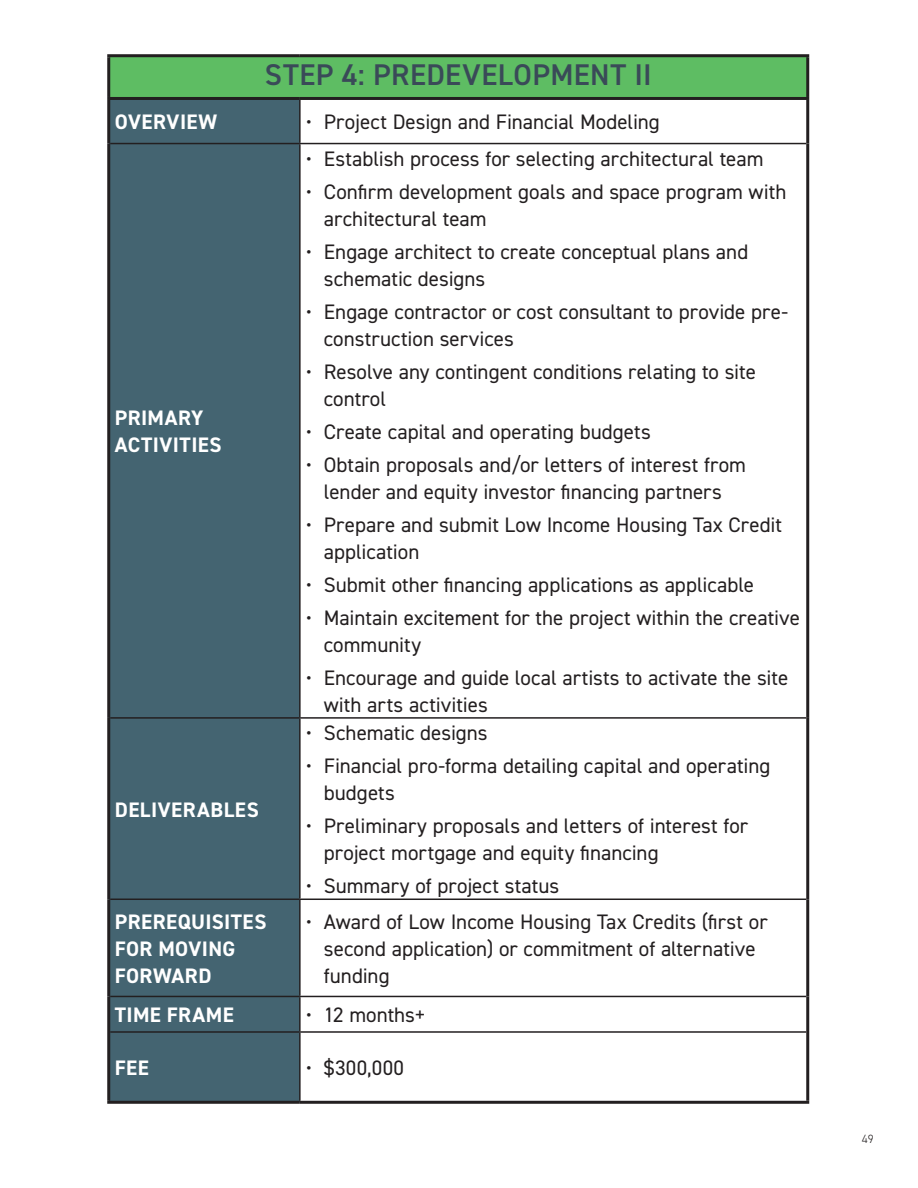
<style>
.page{position:relative;width:918px;height:1188px;background:#fff}
.page>*{position:absolute;margin:0;border:0;box-sizing:border-box;transform-origin:0 0}
.Black_Bold_Lead_in{font:600 30px "DIN2014";letter-spacing:.015em;color:#3a4a58}
.Body_Copy{font:21px/27px "DIN2014";color:#231f20}
.Black_Bold_Lead_in-2{font:700 21px/27px "DIN2014";letter-spacing:.025em;color:#fff}
.t1{font:300 12px "DIN2014";color:#231f20}
</style>
<div class="page">
<div style="left:109px;top:56px;width:699px;height:42px;background:#5ebd63"></div>
<div style="left:110px;top:100px;width:189px;height:1001px;background:#446471"></div>
<hr style="left:299px;top:100px;width:2px;height:43px;background:#231f20">
<hr style="left:110px;top:143px;width:190px;height:1px;background:#231f20">
<hr style="left:300px;top:143px;width:506px;height:1px;background:#231f20">
<hr style="left:299px;top:144px;width:2px;height:573px;background:#231f20">
<hr style="left:110px;top:717px;width:190px;height:2px;background:#231f20">
<hr style="left:300px;top:717px;width:506px;height:2px;background:#231f20">
<hr style="left:299px;top:719px;width:2px;height:180px;background:#231f20">
<hr style="left:110px;top:899px;width:190px;height:1px;background:#231f20">
<hr style="left:300px;top:899px;width:506px;height:1px;background:#231f20">
<hr style="left:299px;top:900px;width:2px;height:96px;background:#231f20">
<hr style="left:110px;top:996px;width:190px;height:1px;background:#231f20">
<hr style="left:300px;top:996px;width:506px;height:1px;background:#231f20">
<hr style="left:299px;top:997px;width:2px;height:34px;background:#231f20">
<hr style="left:110px;top:1031px;width:190px;height:2px;background:#231f20">
<hr style="left:300px;top:1031px;width:506px;height:2px;background:#231f20">
<hr style="left:299px;top:1033px;width:2px;height:68px;background:#231f20">
<hr style="left:806px;top:57px;width:3px;height:40px;background:#231f20">
<hr style="left:107px;top:97px;width:193px;height:3px;background:#231f20">
<hr style="left:300px;top:97px;width:509px;height:3px;background:#231f20">
<hr style="left:107px;top:54px;width:193px;height:3px;background:#231f20">
<hr style="left:107px;top:57px;width:3px;height:40px;background:#231f20">
<hr style="left:300px;top:54px;width:509px;height:3px;background:#231f20">
<hr style="left:107px;top:100px;width:3px;height:44px;background:#231f20">
<hr style="left:806px;top:100px;width:3px;height:44px;background:#231f20">
<hr style="left:107px;top:144px;width:3px;height:574px;background:#231f20">
<hr style="left:806px;top:144px;width:3px;height:574px;background:#231f20">
<hr style="left:107px;top:718px;width:3px;height:181px;background:#231f20">
<hr style="left:806px;top:718px;width:3px;height:181px;background:#231f20">
<hr style="left:107px;top:899px;width:3px;height:97px;background:#231f20">
<hr style="left:806px;top:899px;width:3px;height:97px;background:#231f20">
<hr style="left:107px;top:996px;width:3px;height:36px;background:#231f20">
<hr style="left:806px;top:996px;width:3px;height:36px;background:#231f20">
<hr style="left:107px;top:1032px;width:3px;height:69px;background:#231f20">
<hr style="left:806px;top:1032px;width:3px;height:69px;background:#231f20">
<hr style="left:107px;top:1101px;width:193px;height:3px;background:#231f20">
<hr style="left:300px;top:1101px;width:509px;height:3px;background:#231f20">
<p class="Black_Bold_Lead_in" style="left:265px;top:55px;width:388px">STEP 4: PREDEVELOPMENT II</p>
<p class="Black_Bold_Lead_in-2" style="left:115px;top:108px;width:104px">OVERVIEW</p>
<p class="Body_Copy" style="left:306px;top:108px;width:356px">• Project Design and Financial Modeling</p>
<p class="Black_Bold_Lead_in-2" style="left:115px;top:404px;width:108px">PRIMARY<br>ACTIVITIES</p>
<p class="Black_Bold_Lead_in-2" style="left:115px;top:796px;width:145px">DELIVERABLES</p>
<p class="Body_Copy" style="left:306px;top:145px;width:459px">• Establish process for selecting architectural team</p>
<p class="Body_Copy" style="left:324px;top:178px;width:464px;text-indent:-18px">• Confirm development goals and space program with architectural team</p>
<p class="Body_Copy" style="left:324px;top:238px;width:426px;text-indent:-18px">• Engage architect to create conceptual plans and schematic designs</p>
<p class="Body_Copy" style="left:324px;top:298px;width:466px;text-indent:-18px">• Engage contractor or cost consultant to provide pre&shy;construction services</p>
<p class="Body_Copy" style="left:324px;top:358px;width:434px;text-indent:-18px">• Resolve any contingent conditions relating to site control</p>
<p class="Body_Copy" style="left:306px;top:418px;width:346px">• Create capital and operating budgets</p>
<p class="Body_Copy" style="left:306px;top:451px;width:442px;text-align:center">• Obtain proposals and/or letters of interest from lender and equity investor financing partners</p>
<p class="Body_Copy" style="left:324px;top:511px;width:460px;text-indent:-18px">• Prepare and submit Low Income Housing Tax Credit application</p>
<p class="Body_Copy" style="left:306px;top:571px;width:450px">• Submit other financing applications as applicable</p>
<p class="Body_Copy" style="left:324px;top:604px;width:478px;text-indent:-18px">• Maintain excitement for the project within the creative community</p>
<p class="Body_Copy" style="left:324px;top:664px;width:466px;text-indent:-18px">• Encourage and guide local artists to activate the site with arts activities</p>
<p class="Body_Copy" style="left:306px;top:719px;width:183px">• Schematic designs</p>
<p class="Body_Copy" style="left:324px;top:752px;width:448px;text-indent:-18px">• Financial pro-forma detailing capital and operating budgets</p>
<p class="Body_Copy" style="left:324px;top:812px;width:426px;text-indent:-18px">• Preliminary proposals and letters of interest for project mortgage and equity financing</p>
<p class="Body_Copy" style="left:306px;top:872px;width:255px">• Summary of project status</p>
<p class="Black_Bold_Lead_in-2" style="left:115px;top:908px;width:153px">PREREQUISITES<br>FOR MOVING<br>FORWARD</p>
<p class="Body_Copy" style="left:324px;top:908px;width:445px;text-indent:-18px">• Award of Low Income Housing Tax Credits (first or second application) or commitment of alternative funding</p>
<p class="Black_Bold_Lead_in-2" style="left:115px;top:1001px;width:120px">TIME FRAME</p>
<p class="Body_Copy" style="left:306px;top:1001px;width:121px">• 12 months+</p>
<p class="Black_Bold_Lead_in-2" style="left:115px;top:1054px;width:36px">FEE</p>
<p class="Body_Copy" style="left:306px;top:1054px;width:100px">• $300,000</p>
<p class="t1" style="left:862px;top:1132px;width:13px">49</p>
</div>
